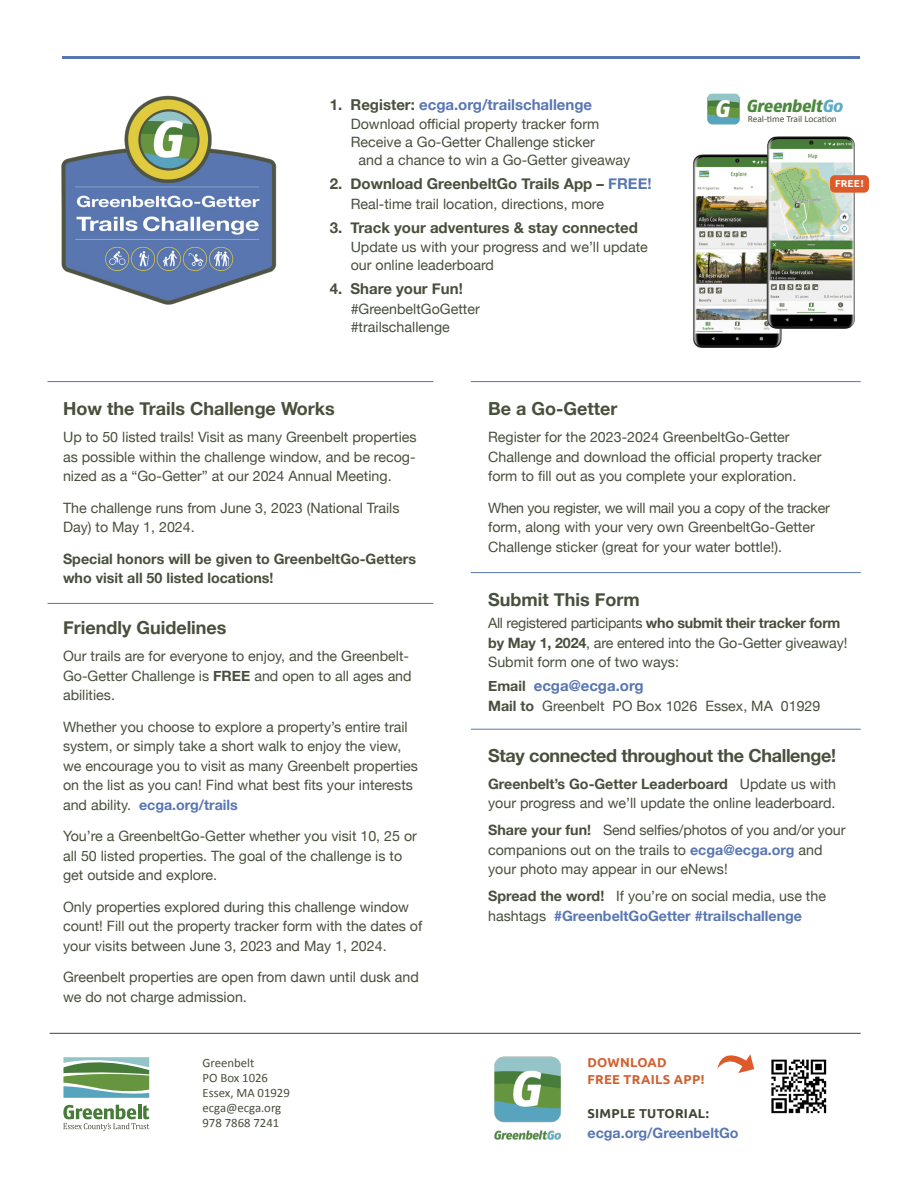
<style>
.page{position:relative;width:918px;height:1188px;background:#fff}
.page>*{position:absolute;margin:0;border:0;box-sizing:border-box;transform-origin:0 0}
.t1{font:italic 23.85px "Fago No Exb";color:#fff}
.t2{font:700 18px "Helvetica Neue";color:#484f3c}
.t3{font:700 18px "Helvetica Neue";letter-spacing:-.02em;color:#484f3c}
.t4{font:italic 17.4px "Fago No Exb";letter-spacing:-.04em;color:#4c883f}
.t5{font:700 15px "Helvetica Neue";color:#484f3c}
.t6{font:700 15px "Helvetica Neue";color:#5876b2}
.t7{font:14.25px/19.5px "Helvetica Neue";color:#484f3c}
.t8{font:700 14.25px/19.5px "Helvetica Neue";color:#484f3c}
.t9{font:700 14.25px "Helvetica Neue";color:#5876b2}
.t10{font:700 12.9px "Ubuntu";letter-spacing:.02em;color:#d16030}
.t11{font:700 12.9px "Ubuntu";letter-spacing:.02em;color:#404635}
.t12{font:12.75px "Calibri";color:#484f3c}
.t13{font:700 10.05px "Ubuntu";color:#fff}
.t14{font:9.45px "Calibri";color:#484f3c}
.s1{color:#484f3c}
.s2{color:#5876b2}
.s3{font-style:inherit}
.s4{color:#5eadc7}
.s5{font-weight:700}
.s6{font-weight:700;color:#5876b2}
.s7{font-size:14.25px;color:#484f3c}
</style>
<div class="page">
<img style="left:61px;top:95px;width:216px;height:210px">
<hr style="left:63px;top:56px;width:797px;height:2px;background:#5876b2">
<svg style="left:63px;top:1105px;width:86px;height:26px"></svg>
<svg style="left:63px;top:1057px;width:86px;height:41px;background:#7dab85"></svg>
<img style="left:494px;top:1056px;width:68px;height:84px">
<img style="left:693px;top:154px;width:89px;height:194px">
<img style="left:767px;top:136px;width:88px;height:193px">
<hr style="left:767px;top:155px;width:1px;height:164px;background:#303727">
<div style="left:830px;top:175px;width:39px;height:18px;background:#df5a2b;border-radius:5px"></div>
<svg style="left:709px;top:93px;width:30px;height:31px"></svg>
<hr style="left:708px;top:93px;width:1px;height:31px;background:#606160">
<hr style="left:739px;top:93px;width:1px;height:31px;background:#606160">
<hr style="left:48px;top:381px;width:386px;height:1px;background:#5876b2">
<hr style="left:48px;top:603px;width:386px;height:1px;background:#5876b2">
<hr style="left:471px;top:381px;width:390px;height:1px;background:#5876b2">
<hr style="left:50px;top:1033px;width:811px;height:1px;background:#404635">
<hr style="left:471px;top:572px;width:390px;height:1px;background:#5876b2">
<hr style="left:471px;top:729px;width:390px;height:1px;background:#5876b2">
<img style="left:771px;top:1059px;width:56px;height:55px">
<svg style="left:717px;top:1054px;width:37px;height:19px"></svg>
<p class="t6" style="left:330px;top:93px;width:264px"><span class="s1">1. Register:</span> ecga.org/trailschallenge</p>
<p class="t7" style="left:351px;top:115px;width:250px">Download official property tracker form</p>
<p class="t7" style="left:351px;top:133px;width:246px">Receive a Go-Getter Challenge sticker</p>
<p class="t7" style="left:359px;top:151px;width:273px">and a chance to win a Go-Getter giveaway</p>
<p class="t5" style="left:330px;top:172px;width:323px">2. Download GreenbeltGo Trails App – <span class="s2">FREE!</span></p>
<p class="t7" style="left:351px;top:195px;width:255px">Real-time trail location, directions, more</p>
<p class="t5" style="left:330px;top:216px;width:310px">3. Track your adventures &amp; stay connected</p>
<p class="t7" style="left:351px;top:238px;width:299px">Update us with your progress and we’ll update</p>
<p class="t7" style="left:351px;top:256px;width:145px">our online leaderboard</p>
<p class="t5" style="left:330px;top:277px;width:135px">4. Share your Fun!</p>
<p class="t7" style="left:351px;top:300px;width:131px">#GreenbeltGoGetter</p>
<p class="t7" style="left:351px;top:318px;width:101px">#trailschallenge</p>
<p class="t1" style="left:715px;top:94px;width:17px">G</p>
<p class="t4" style="left:746px;top:95px;width:98px">Gr<span class="s3">ee</span>nb<span class="s3">e</span>lt<span class="s4">Go</span></p>
<p class="t14" style="left:748px;top:113px;width:91px">Real-time Trail Location</p>
<p class="t13" style="left:835px;top:177px;width:30px">FREE!</p>
<p class="t2" style="left:63px;top:395px;width:273px">How the Trails Challenge Works</p>
<p class="t7" style="left:63px;top:428px;width:355px;text-align:justify">Up to 50 listed trails! Visit as many Greenbelt properties as possible within the challenge window, and be recog&shy;nized as a “Go-Getter” at our 2024 Annual Meeting.</p>
<p class="t7" style="left:63px;top:499px;width:338px">The challenge runs from June 3, 2023 (National Trails<br>Day) to May 1, 2024.</p>
<p class="t8" style="left:63px;top:549px;width:355px">Special honors will be given to GreenbeltGo-Getters who visit all 50 listed locations!</p>
<p class="t2" style="left:63px;top:614px;width:165px">Friendly Guidelines</p>
<p class="t7" style="left:63px;top:647px;width:350px">Our trails are for everyone to enjoy, and the Greenbelt-<br>Go-Getter Challenge is <span class="s5">FREE</span> and open to all ages and abilities.</p>
<p class="t7" style="left:63px;top:718px;width:346px">Whether you choose to explore a property’s entire trail system, or simply take a short walk to enjoy the view,</p>
<p class="t7" style="left:63px;top:757px;width:356px">we encourage you to visit as many Greenbelt properties on the list as you can! Find what best fits your interests and ability. <span class="s6">ecga.org/trails</span></p>
<p class="t7" style="left:63px;top:827px;width:355px">You’re a GreenbeltGo-Getter whether you visit 10, 25 or all 50 listed properties. The goal of the challenge is to get outside and explore.</p>
<p class="t7" style="left:63px;top:898px;width:361px">Only properties explored during this challenge window count! Fill out the property tracker form with the dates of your visits between June 3, 2023 and May 1, 2024.</p>
<p class="t7" style="left:63px;top:968px;width:357px">Greenbelt properties are open from dawn until dusk and we do not charge admission.</p>
<p class="t12" style="left:202px;top:1055px;width:53px">Greenbelt</p>
<p class="t12" style="left:202px;top:1070px;width:67px">PO Box 1026</p>
<p class="t12" style="left:202px;top:1085px;width:89px">Essex, MA 01929</p>
<p class="t12" style="left:202px;top:1100px;width:80px">ecga@ecga.org</p>
<p class="t12" style="left:202px;top:1115px;width:78px">978 7868 7241</p>
<p class="t2" style="left:488px;top:395px;width:131px">Be a Go-Getter</p>
<p class="t7" style="left:488px;top:428px;width:303px">Register for the 2023-2024 GreenbeltGo-Getter</p>
<p class="t7" style="left:488px;top:448px;width:335px">Challenge and download the official property tracker form to fill out as you complete your exploration.</p>
<p class="t7" style="left:488px;top:499px;width:343px">When you register, we will mail you a copy of the tracker form, along with your very own GreenbeltGo-Getter<br>Challenge sticker (great for your water bottle!).</p>
<p class="t2" style="left:488px;top:585px;width:153px">Submit This Form</p>
<p class="t7" style="left:488px;top:614px;width:361px">All registered participants <span class="s5">who submit their tracker form by May 1, 2024</span>, are entered into the Go-Getter giveaway!<br>Submit form one of two ways:</p>
<p class="t6" style="left:488px;top:674px;width:157px"><span class="s7">Email</span> ecga@ecga.org</p>
<p class="t7" style="left:488px;top:697px;width:334px"><span class="s5">Mail to</span> Greenbelt PO Box 1026 Essex, MA 01929</p>
<p class="t3" style="left:488px;top:741px;width:350px">Stay connected throughout the Challenge!</p>
<p class="t7" style="left:488px;top:775px;width:350px"><span class="s5">Greenbelt’s Go-Getter Leaderboard</span> Update us with your progress and we’ll update the online leaderboard.</p>
<p class="t7" style="left:488px;top:821px;width:359px"><span class="s5">Share your fun!</span> Send selfies/photos of you and/or your companions out on the trails to <span class="s6">ecga@ecga.org</span> and your photo may appear in our eNews!</p>
<p class="t7" style="left:488px;top:887px;width:339px"><span class="s5">Spread the word!</span> If you’re on social media, use the hashtags <span class="s6">#GreenbeltGoGetter #trailschallenge</span></p>
<p class="t10" style="left:588px;top:1055px;width:81px">DOWNLOAD</p>
<p class="t10" style="left:588px;top:1071px;width:118px">FREE TRAILS APP!</p>
<p class="t11" style="left:588px;top:1106px;width:123px">SIMPLE TUTORIAL:</p>
<p class="t9" style="left:588px;top:1121px;width:153px">ecga.org/GreenbeltGo</p>
</div>
